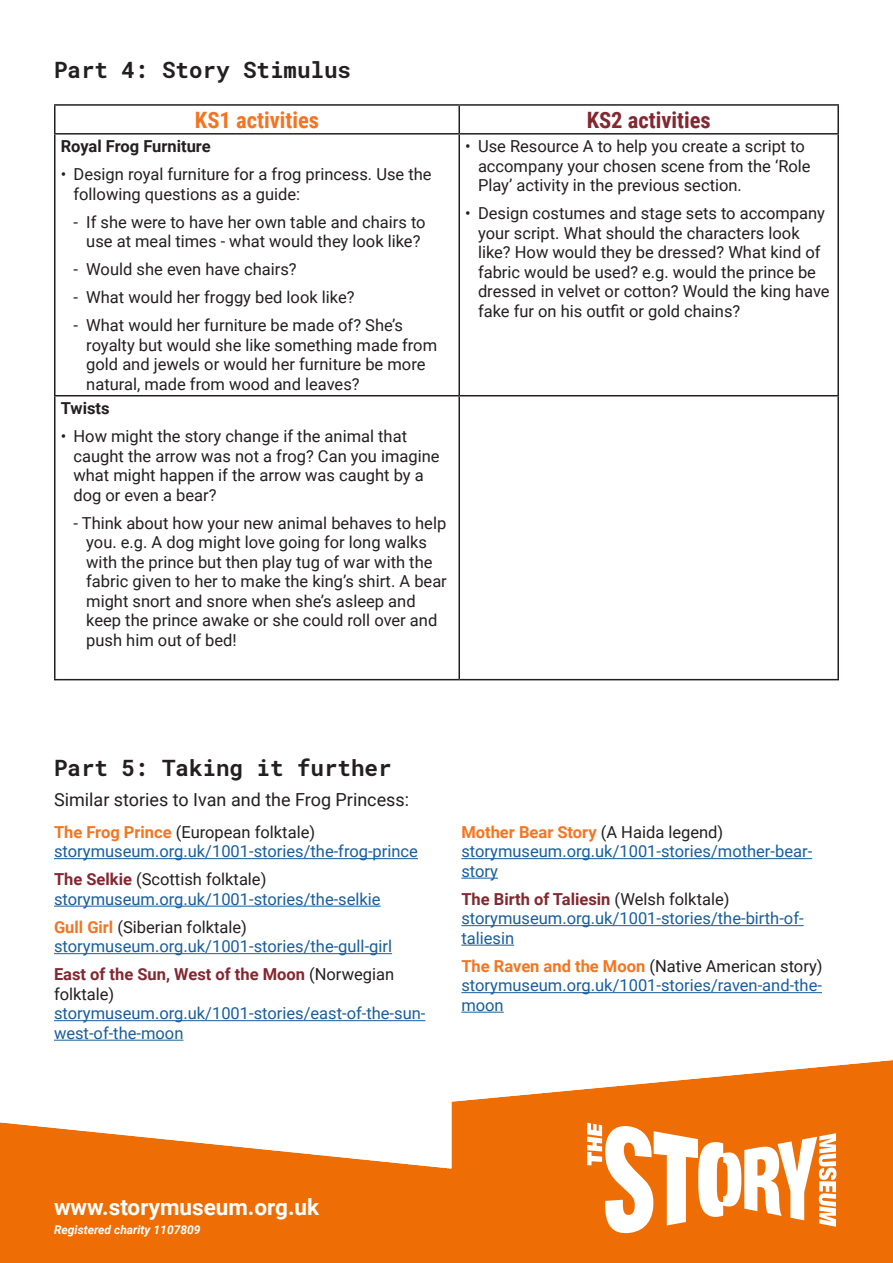
<style>
.page{position:relative;width:893px;height:1263px;background:#fff}
.page>*{position:absolute;margin:0;border:0;box-sizing:border-box;transform-origin:0 0}
.t1{font:700 22.5px "Roboto Mono";color:#231f20}
.t2{font:700 22.5px "Roboto";color:#fff}
.t3{font:700 22.5px "Roboto Condensed";color:#f47521}
.t4{font:700 22.5px "Roboto Condensed";color:#832730}
.t5{font:18px "Roboto";color:#231f20}
.t6{font:16.5px/19.5px "Roboto";color:#231f20}
.t7{font:16.5px/19.5px "Roboto";color:#175d9e}
.t8{font:700 16.5px "Roboto";color:#231f20}
.t9{font:italic 700 12px "Roboto";color:#fff}
.s1{font-weight:700;color:#f47521}
.s2{color:#231f20}
.s3{font-weight:700;color:#832730}
</style>
<div class="page">
<img style="left:0;top:1060px;width:893px;height:203px">
<svg style="left:587px;top:1123px;width:249px;height:112px"></svg>
<hr style="left:54px;top:858px;width:364px;height:1px;background:#175d9e">
<hr style="left:54px;top:906px;width:327px;height:1px;background:#175d9e">
<hr style="left:54px;top:953px;width:338px;height:1px;background:#175d9e">
<hr style="left:54px;top:1020px;width:371px;height:1px;background:#175d9e">
<hr style="left:54px;top:1040px;width:129px;height:1px;background:#175d9e">
<hr style="left:461px;top:858px;width:351px;height:1px;background:#175d9e">
<hr style="left:461px;top:878px;width:37px;height:1px;background:#175d9e">
<hr style="left:461px;top:925px;width:343px;height:1px;background:#175d9e">
<hr style="left:461px;top:945px;width:53px;height:1px;background:#175d9e">
<hr style="left:461px;top:992px;width:361px;height:1px;background:#175d9e">
<hr style="left:461px;top:1012px;width:43px;height:1px;background:#175d9e">
<hr style="left:54px;top:104px;width:405px;height:2px;background:#231f20">
<hr style="left:54px;top:106px;width:2px;height:27px;background:#231f20">
<hr style="left:459px;top:104px;width:380px;height:2px;background:#231f20">
<hr style="left:458px;top:106px;width:2px;height:27px;background:#231f20">
<hr style="left:837px;top:106px;width:2px;height:27px;background:#231f20">
<hr style="left:54px;top:133px;width:405px;height:2px;background:#231f20">
<hr style="left:54px;top:135px;width:2px;height:260px;background:#231f20">
<hr style="left:459px;top:133px;width:380px;height:2px;background:#231f20">
<hr style="left:458px;top:135px;width:2px;height:260px;background:#231f20">
<hr style="left:837px;top:135px;width:2px;height:260px;background:#231f20">
<hr style="left:54px;top:395px;width:405px;height:1px;background:#231f20">
<hr style="left:54px;top:396px;width:2px;height:283px;background:#231f20">
<hr style="left:459px;top:395px;width:380px;height:1px;background:#231f20">
<hr style="left:458px;top:396px;width:2px;height:283px;background:#231f20">
<hr style="left:837px;top:396px;width:2px;height:283px;background:#231f20">
<hr style="left:54px;top:679px;width:405px;height:1px;background:#231f20">
<hr style="left:459px;top:679px;width:380px;height:1px;background:#231f20">
<p class="t1" style="left:54px;top:54px;width:299px">Part 4: Story Stimulus</p>
<p class="t3" style="left:195px;top:104px;width:126px">KS1 activities</p>
<p class="t4" style="left:587px;top:104px;width:126px">KS2 activities</p>
<p class="t8" style="left:61px;top:135px;width:151px">Royal Frog Furniture</p>
<p class="t6" style="left:74px;top:164px;width:360px;text-indent:-13px">• Design royal furniture for a frog princess. Use the following questions as a guide:</p>
<p class="t6" style="left:74px;top:211px;width:354px;text-align:center">- If she were to have her own table and chairs to use at meal times - what would they look like?</p>
<p class="t6" style="left:74px;top:259px;width:225px">- Would she even have chairs?</p>
<p class="t6" style="left:74px;top:287px;width:283px">- What would her froggy bed look like?</p>
<p class="t6" style="left:86px;top:315px;width:352px;text-indent:-13px">- What would her furniture be made of? She’s royalty but would she like something made from gold and jewels or would her furniture be more natural, made from wood and leaves?</p>
<p class="t6" style="left:478px;top:136px;width:334px;text-indent:-13px">• Use Resource A to help you create a script to accompany your chosen scene from the ‘Role<br>Play’ activity in the previous section.</p>
<p class="t6" style="left:478px;top:203px;width:353px;text-indent:-13px">• Design costumes and stage sets to accompany your script. What should the characters look like? How would they be dressed? What kind of fabric would be used? e.g. would the prince be dressed in velvet or cotton? Would the king have fake fur on his outfit or gold chains?</p>
<p class="t8" style="left:61px;top:397px;width:50px">Twists</p>
<p class="t6" style="left:74px;top:426px;width:368px;text-indent:-13px">• How might the story change if the animal that caught the arrow was not a frog? Can you imagine what might happen if the arrow was caught by a dog or even a bear?</p>
<p class="t6" style="left:86px;top:512px;width:362px;text-indent:-13px">- Think about how your new animal behaves to help you. e.g. A dog might love going for long walks with the prince but then play tug of war with the fabric given to her to make the king’s shirt. A bear might snort and snore when she’s asleep and keep the prince awake or she could roll over and push him out of bed!</p>
<p class="t1" style="left:54px;top:752px;width:339px">Part 5: Taking it further</p>
<p class="t5" style="left:54px;top:787px;width:357px">Similar stories to Ivan and the Frog Princess:</p>
<p class="t7" style="left:54px;top:822px;width:365px"><span class="s1">The Frog Prince</span> <span class="s2">(European folktale) </span>storymuseum.org.uk/1001-stories/the-frog-prince</p>
<p class="t7" style="left:54px;top:869px;width:328px"><span class="s3">The Selkie</span> <span class="s2">(Scottish folktale) </span>storymuseum.org.uk/1001-stories/the-selkie</p>
<p class="t7" style="left:54px;top:917px;width:340px"><span class="s1">Gull Girl</span> <span class="s2">(Siberian folktale) </span>storymuseum.org.uk/1001-stories/the-gull-girl</p>
<p class="t7" style="left:54px;top:964px;width:373px"><span class="s3">East of the Sun, West of the Moon</span> <span class="s2">(Norwegian folktale) </span>storymuseum.org.uk/1001-stories/east-of-the-sun&shy;west-of-the-moon</p>
<p class="t7" style="left:461px;top:822px;width:352px"><span class="s1">Mother Bear Story</span> <span class="s2">(A Haida legend) </span>storymuseum.org.uk/1001-stories/mother-bear&shy;story</p>
<p class="t7" style="left:461px;top:889px;width:344px"><span class="s3">The Birth of Taliesin</span> <span class="s2">(Welsh folktale) </span>storymuseum.org.uk/1001-stories/the-birth-of&shy;taliesin</p>
<p class="t7" style="left:461px;top:956px;width:363px;text-align:justify"><span class="s1">The Raven and the Moon</span> <span class="s2">(Native American story) </span>storymuseum.org.uk/1001-stories/raven-and-the&shy;moon</p>
<p class="t2" style="left:54px;top:1191px;width:267px">www.storymuseum.org.uk</p>
<p class="t9" style="left:54px;top:1221px;width:148px">Registered charity 1107809</p>
</div>
